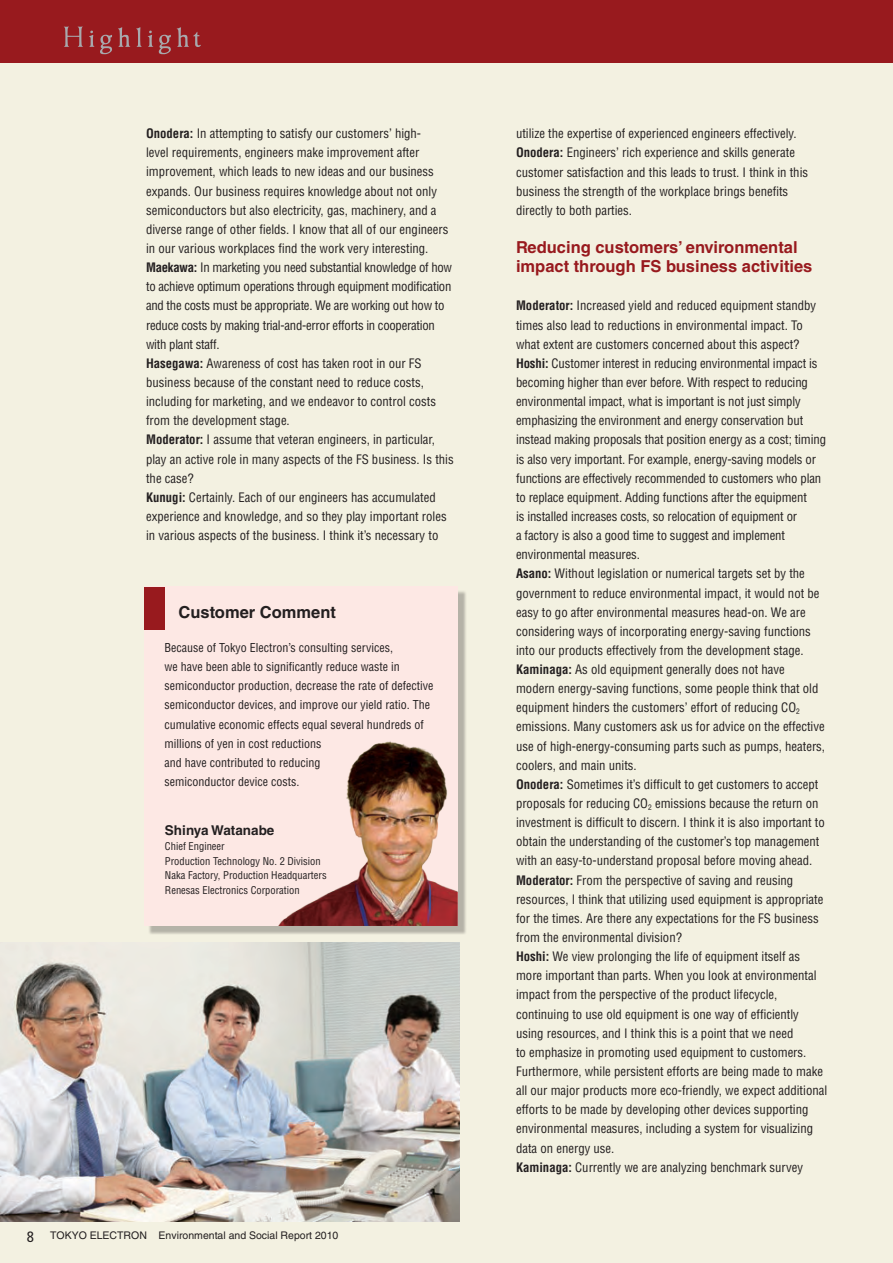
<style>
.page{position:relative;width:893px;height:1263px;background:#f3f1e1}
.page>*{position:absolute;margin:0;border:0;box-sizing:border-box;transform-origin:0 0}
.subhead_2{font:700 16.5px/19.2px "Helvetica LT Std";color:#981a1e}
.subhead_K{font:700 16.5px "Helvetica LT Std";color:#231f20}
.t1{font:condensed 15px "Frutiger";color:#231f20}
.name1{font:700 13.5px "Helvetica LT Std";color:#231f20}
.body_1st{font:condensed 12.75px/19.2px "Helvetica LT Std";color:#231f20}
.body_1st-2{font:condensed 12.75px/19.2px "Helvetica LT Std";letter-spacing:-.02em;color:#231f20}
.body_K_1st{font:condensed 12px/19.2px "Helvetica LT Std";color:#231f20}
.name2{font:condensed 10.5px "Helvetica LT Std";color:#231f20}
.t2{font:10.5px "Helvetica LT Std";color:#231f20}
.s1{font-weight:700}
</style>
<div class="page">
<div style="left:0;top:0;width:893px;height:62px;background:#981a1e"></div>
<img style="left:0;top:942px;width:459px;height:279px">
<div style="left:148px;top:591px;width:318px;height:344px;background:#231f20;opacity:.3"></div>
<div style="left:145px;top:587px;width:313px;height:339px;background:#fde8e4"></div>
<img style="left:278px;top:741px;width:180px;height:185px">
<div style="left:145px;top:587px;width:20px;height:42px;background:#981a1e"></div>
<svg style="left:64px;top:27px;width:19px;height:20px"></svg>
<svg style="left:89px;top:31px;width:23px;height:23px"></svg>
<svg style="left:118px;top:27px;width:12px;height:20px"></svg>
<svg style="left:136px;top:27px;width:6px;height:20px"></svg>
<svg style="left:148px;top:31px;width:5px;height:16px"></svg>
<svg style="left:159px;top:35px;width:12px;height:19px"></svg>
<svg style="left:177px;top:27px;width:24px;height:20px"></svg>
<p class="body_1st" style="left:146px;top:124px;width:304px"><span class="s1">Onodera:</span> In attempting to satisfy our customers’ high-<br>level requirements, engineers make improvement after improvement, which leads to new ideas and our business expands. Our business requires knowledge about not only semiconductors but also electricity, gas, machinery, and a diverse range of other fields. I know that all of our engineers in our various workplaces find the work very interesting.</p>
<p class="body_1st-2" style="left:146px;top:258px;width:308px"><span class="s1">Maekawa:</span> In marketing you need substantial knowledge of how to achieve optimum operations through equipment modification and the costs must be appropriate. We are working out how to reduce costs by making trial-and-error efforts in cooperation with plant staff.</p>
<p class="body_1st" style="left:146px;top:354px;width:291px"><span class="s1">Hasegawa:</span> Awareness of cost has taken root in our FS business because of the constant need to reduce costs, including for marketing, and we endeavor to control costs from the development stage.</p>
<p class="body_1st" style="left:146px;top:430px;width:309px"><span class="s1">Moderator:</span> I assume that veteran engineers, in particular, play an active role in many aspects of the FS business. Is this the case?</p>
<p class="body_1st" style="left:146px;top:487px;width:302px"><span class="s1">Kunugi:</span> Certainly. Each of our engineers has accumulated experience and knowledge, and so they play important roles in various aspects of the business. I think it’s necessary to</p>
<p class="subhead_K" style="left:179px;top:602px;width:159px">Customer Comment</p>
<p class="body_K_1st" style="left:164px;top:638px;width:270px">Because of Tokyo Electron’s consulting services,<br>we have been able to significantly reduce waste in semiconductor production, decrease the rate of defective semiconductor devices, and improve our yield ratio. The cumulative economic effects equal several hundreds of millions of yen in cost reductions<br>and have contributed to reducing<br>semiconductor device costs.</p>
<p class="name1" style="left:165px;top:822px;width:111px">Shinya Watanabe</p>
<p class="name2" style="left:165px;top:839px;width:61px">Chief Engineer</p>
<p class="name2" style="left:165px;top:854px;width:157px">Production Technology No. 2 Division</p>
<p class="name2" style="left:165px;top:869px;width:163px">Naka Factory, Production Headquarters</p>
<p class="name2" style="left:165px;top:884px;width:136px">Renesas Electronics Corporation</p>
<p class="t1" style="left:27px;top:1228px;width:9px">8</p>
<p class="t2" style="left:50px;top:1230px;width:290px">TOKYO ELECTRON Environmental and Social Report 2010</p>
<p class="body_1st" style="left:516px;top:124px;width:282px">utilize the expertise of experienced engineers effectively.</p>
<p class="body_1st" style="left:516px;top:143px;width:294px"><span class="s1">Onodera:</span> Engineers’ rich experience and skills generate customer satisfaction and this leads to trust. I think in this business the strength of the workplace brings benefits directly to both parties.</p>
<p class="subhead_2" style="left:516px;top:237px;width:298px">Reducing customers’ environmental impact through FS business activities</p>
<p class="body_1st" style="left:516px;top:296px;width:302px"><span class="s1">Moderator:</span> Increased yield and reduced equipment standby times also lead to reductions in environmental impact. To what extent are customers concerned about this aspect?</p>
<p class="body_1st" style="left:516px;top:353px;width:312px"><span class="s1">Hoshi:</span> Customer interest in reducing environmental impact is becoming higher than ever before. With respect to reducing environmental impact, what is important is not just simply emphasizing the environment and energy conservation but instead making proposals that position energy as a cost; timing is also very important. For example, energy-saving models or functions are effectively recommended to customers who plan to replace equipment. Adding functions after the equipment<br>is installed increases costs, so relocation of equipment or<br>a factory is also a good time to suggest and implement environmental measures.</p>
<p class="body_1st" style="left:516px;top:564px;width:305px"><span class="s1">Asano:</span> Without legislation or numerical targets set by the government to reduce environmental impact, it would not be easy to go after environmental measures head-on. We are considering ways of incorporating energy-saving functions into our products effectively from the development stage.</p>
<p class="body_1st" style="left:516px;top:660px;width:311px"><span class="s1">Kaminaga:</span> As old equipment generally does not have modern energy-saving functions, some people think that old equipment hinders the customers’ effort of reducing CO<sub>2 </sub>emissions. Many customers ask us for advice on the effective use of high-energy-consuming parts such as pumps, heaters, coolers, and main units.</p>
<p class="body_1st" style="left:516px;top:774px;width:310px"><span class="s1">Onodera:</span> Sometimes it’s difficult to get customers to accept proposals for reducing CO<sub>2</sub> emissions because the return on investment is difficult to discern. I think it is also important to obtain the understanding of the customer’s top management with an easy-to-understand proposal before moving ahead.</p>
<p class="body_1st" style="left:516px;top:870px;width:309px"><span class="s1">Moderator:</span> From the perspective of saving and reusing resources, I think that utilizing used equipment is appropriate for the times. Are there any expectations for the FS business from the environmental division?</p>
<p class="body_1st" style="left:516px;top:947px;width:313px"><span class="s1">Hoshi:</span> We view prolonging the life of equipment itself as more important than parts. When you look at environmental impact from the perspective of the product lifecycle, continuing to use old equipment is one way of efficiently using resources, and I think this is a point that we need<br>to emphasize in promoting used equipment to customers.<br>Furthermore, while persistent efforts are being made to make all our major products more eco-friendly, we expect additional efforts to be made by developing other devices supporting environmental measures, including a system for visualizing data on energy use.</p>
<p class="body_1st" style="left:516px;top:1157px;width:289px"><span class="s1">Kaminaga:</span> Currently we are analyzing benchmark survey</p>
</div>
